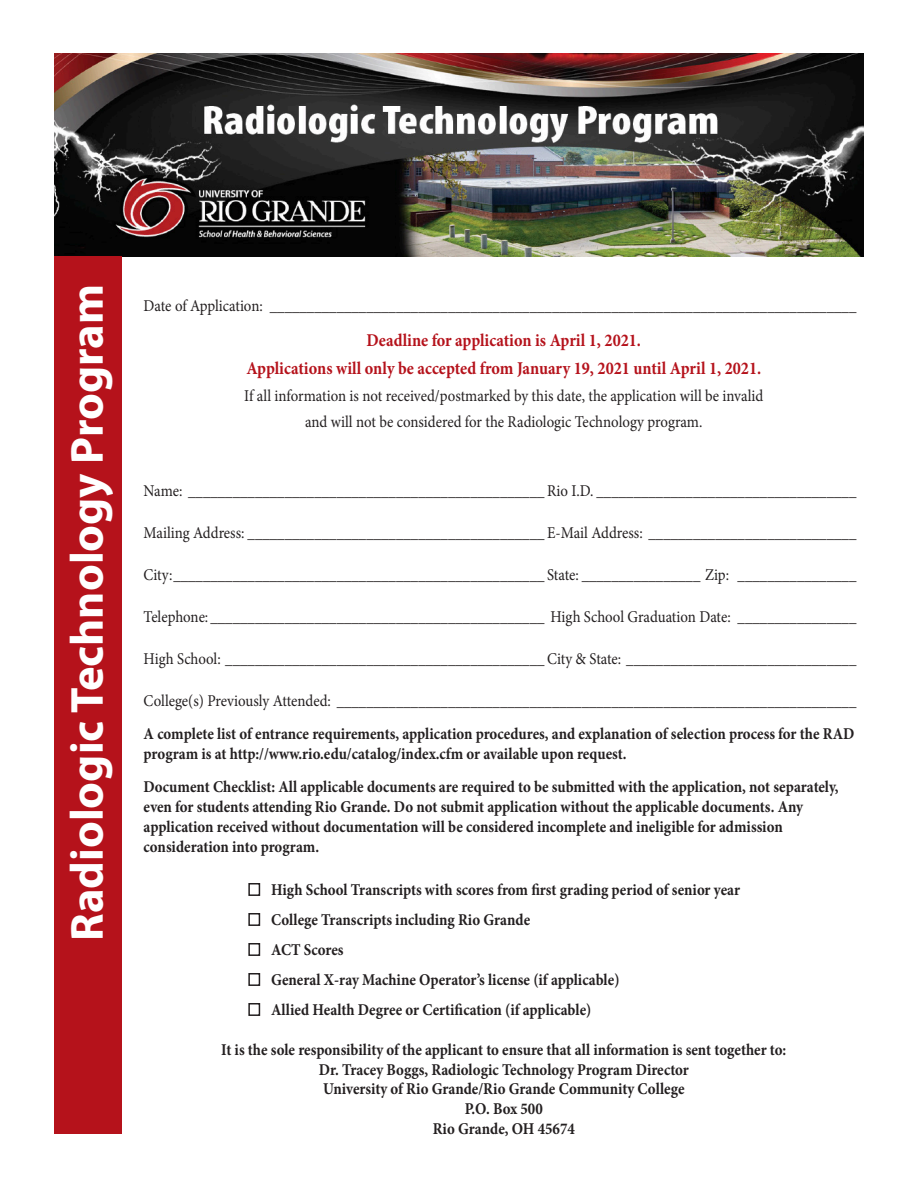
<style>
.page{position:relative;width:918px;height:1188px;background:#fff}
.page>*{position:absolute;margin:0;border:0;box-sizing:border-box;transform-origin:0 0}
.t1{font:700 46.5px "Myriad Pro";color:#fff}
.t2{font:700 18px "Minion Pro";color:#b5121b;scale:.9 1}
.t3{font:700 16.5px/19.8px "Minion Pro";color:#231f20;scale:.9 1}
.t4{font:16.5px "Minion Pro";color:#231f20;scale:.9 1}
</style>
<div class="page">
<img style="left:54px;top:54px;width:810px;height:202px">
<div style="left:54px;top:256px;width:68px;height:878px;background:#b5121b"></div>
<p class="t1" style="left:57px;top:941px;width:659px;rotate:-90deg">Radiologic Technology Program</p>
<p class="t4" style="left:144px;top:294px;width:793px">Date of Application: _______________________________________________________________________________</p>
<p class="t2" style="left:367px;top:327px;width:307px">Deadline for application is April 1, 2021.</p>
<p class="t2" style="left:246px;top:356px;width:574px">Applications will only be accepted from January 19, 2021 until April 1, 2021.</p>
<p class="t4" style="left:244px;top:384px;width:578px">If all information is not received/postmarked by this date, the application will be invalid</p>
<p class="t4" style="left:305px;top:411px;width:443px">and will not be considered for the Radiologic Technology program.</p>
<p class="t4" style="left:144px;top:480px;width:793px">Name: ________________________________________________ Rio I.D. ___________________________________</p>
<p class="t4" style="left:144px;top:522px;width:793px">Mailing Address: ________________________________________ E-Mail Address: ____________________________</p>
<p class="t4" style="left:144px;top:564px;width:793px">City:__________________________________________________ State: ________________ Zip: ________________</p>
<p class="t4" style="left:144px;top:606px;width:794px">Telephone: _____________________________________________ High School Graduation Date: ________________</p>
<p class="t4" style="left:144px;top:648px;width:793px">High School: ___________________________________________ City &amp; State: _______________________________</p>
<p class="t4" style="left:144px;top:690px;width:793px">College(s) Previously Attended: ______________________________________________________________________</p>
<p class="t3" style="left:144px;top:724px;width:791px">A complete list of entrance requirements, application procedures, and explanation of selection process for the RAD program is at http://www.rio.edu/catalog/index.cfm or available upon request.</p>
<p class="t3" style="left:144px;top:777px;width:774px">Document Checklist: All applicable documents are required to be submitted with the application, not separately, even for students attending Rio Grande. Do not submit application without the applicable documents. Any application received without documentation will be considered incomplete and ineligible for admission consideration into program.</p>
<p class="t3" style="left:249px;top:880px;width:548px">■ High School Transcripts with scores from first grading period of senior year</p>
<p class="t3" style="left:249px;top:910px;width:314px">■ College Transcripts including Rio Grande</p>
<p class="t3" style="left:249px;top:940px;width:107px">■ ACT Scores</p>
<p class="t3" style="left:249px;top:970px;width:414px">■ General X-ray Machine Operator’s license (if applicable)</p>
<p class="t3" style="left:249px;top:1000px;width:382px">■ Allied Health Degree or Certification (if applicable)</p>
<p class="t3" style="left:221px;top:1039px;width:629px">It is the sole responsibility of the applicant to ensure that all information is sent together to:</p>
<p class="t3" style="left:319px;top:1059px;width:413px">Dr. Tracey Boggs, Radiologic Technology Program Director</p>
<p class="t3" style="left:323px;top:1079px;width:403px">University of Rio Grande/Rio Grande Community College</p>
<p class="t3" style="left:465px;top:1099px;width:88px">P.O. Box 500</p>
<p class="t3" style="left:433px;top:1119px;width:160px">Rio Grande, OH 45674</p>
</div>
